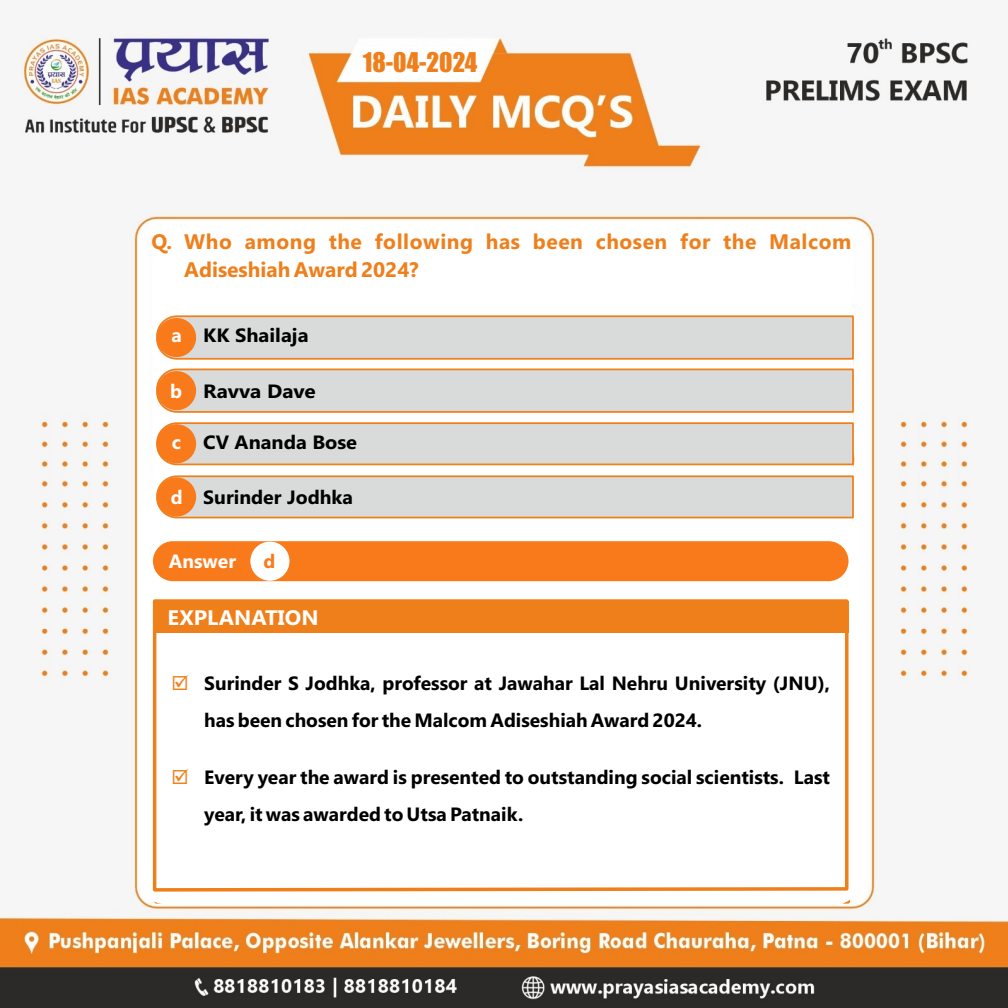
<style>
.page{position:relative;width:1008px;height:1008px;background:#fff}
.page>*{position:absolute;margin:0;border:0;box-sizing:border-box;transform-origin:0 0}
.t1{font:25.03px "Impact";color:#ef7f1b}
.t2{font:700 21px/28px "Gadugi";letter-spacing:.025em;color:#ef7f1b}
.t3{font:700 21px "Gadugi";color:#fff;scale:1.04 1}
.t4{font:700 19.25px/37.4px "Gadugi";color:#000}
.t5{font:700 19.25px "Gadugi";color:#000;scale:1.04 1}
.t6{font:700 19.25px "Gadugi";color:#000;scale:1.05 1}
.t7{font:700 19.25px "Gadugi";color:#000;scale:1.08 1}
.t8{font:700 19.25px "Gadugi";color:#fff}
.t9{font:700 19.25px "Gadugi";color:#f97a1b}
.s1{color:#fff}
.s2{color:#ef7f1b}
</style>
<div class="page">
<img style="left:0;top:29px;width:1008px;height:979px">
<div style="left:154px;top:225px;width:699px;height:267px;background:#fff"></div>
<div style="left:141px;top:486px;width:719px;height:418px;background:#fff;border-radius:24px"></div>
<div style="left:153px;top:541px;width:696px;height:40px;background:#f97a1b;border-radius:20px"></div>
<div style="left:250px;top:542px;width:39px;height:39px;background:#fff;border-radius:50%"></div>
<svg style="left:152px;top:599px;width:697px;height:293px"></svg>
<div style="left:358px;top:47px;width:121px;height:30px;background:#fff"></div>
<svg style="left:156px;top:315px;width:699px;height:46px;background:#dcd5cc"></svg>
<div style="left:157px;top:318px;width:39px;height:39px;background:#f97a1b;border-radius:50%"></div>
<svg style="left:156px;top:368px;width:699px;height:46px;background:#dcd5cc"></svg>
<div style="left:157px;top:371px;width:39px;height:39px;background:#f97a1b;border-radius:50%"></div>
<svg style="left:156px;top:421px;width:699px;height:45px;background:#dcd5cc"></svg>
<div style="left:157px;top:424px;width:39px;height:39px;background:#f97a1b;border-radius:50%"></div>
<svg style="left:156px;top:475px;width:699px;height:44px;background:#dcd4ca"></svg>
<div style="left:157px;top:477px;width:39px;height:39px;background:#f97a1b;border-radius:50%"></div>
<h1 class="t1" style="left:363px;top:52px;width:116px">18-04-2024</h1>
<p class="t2" style="left:184px;top:229px;width:669px;text-indent:-33px">Q. Who among the following has been chosen for the Malcom<br>Adiseshiah Award 2024?</p>
<p class="t6" style="left:172px;top:328px;width:132px"><span class="s1">a</span> KK Shailaja</p>
<p class="t7" style="left:170px;top:384px;width:136px"><span class="s1">b</span> Ravva Dave</p>
<p class="t5" style="left:172px;top:435px;width:180px"><span class="s1">c</span> CV Ananda Bose</p>
<p class="t4" style="left:171px;top:480px;width:184px"><span class="s1">d</span> Surinder Jodhka</p>
<p class="t8" style="left:169px;top:554px;width:69px">Answer</p>
<p class="t9" style="left:264px;top:554px;width:13px">d</p>
<p class="t3" style="left:167px;top:610px;width:147px">EXPLANATION</p>
<p class="t4" style="left:204px;top:666px;width:627px;text-indent:-33px"><span class="s2">☑</span> Surinder S Jodhka, professor at Jawahar Lal Nehru University (JNU), has been chosen for the Malcom Adiseshiah Award 2024.</p>
<p class="t4" style="left:204px;top:760px;width:627px;text-indent:-33px"><span class="s2">☑</span> Every year the award is presented to outstanding social scientists. Last year, it was awarded to Utsa Patnaik.</p>
</div>
